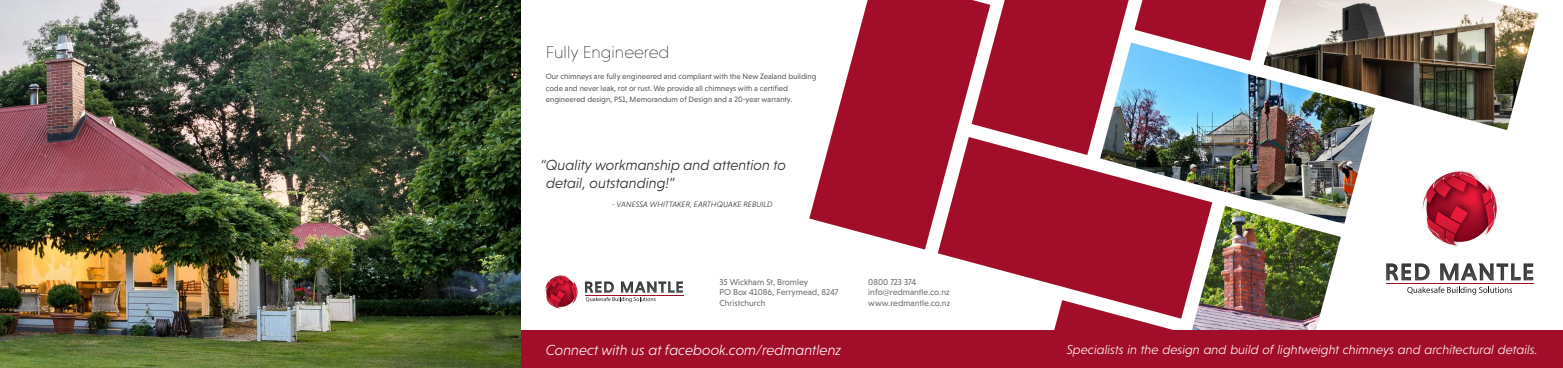
<style>
.page{position:relative;width:1563px;height:368px;background:#fff}
.page>*{position:absolute;margin:0;border:0;box-sizing:border-box;transform-origin:0 0}
.t1{font:200 17.5px "Niveau Grotesk";color:#231f20}
.t2{font:italic 300 14.88px/17.8px "Niveau Grotesk";color:#231f20}
.t3{font:italic 300 14.88px "Niveau Grotesk";color:#fff}
.t4{font:italic 300 13.12px "Niveau Grotesk";color:#fff}
.t5{font:8.75px/10.5px "Niveau Grotesk";color:#6c6d70}
.t6{font:7.88px/11.4px "Niveau Grotesk";color:#57585a}
.t7{font:italic 300 7.88px "Niveau Grotesk";letter-spacing:.015em;color:#231f20}
</style>
<div class="page">
<svg style="left:1134px;top:0;width:129px;height:42px;background:#ab253e"></svg>
<div style="left:990px;top:0;width:138px;height:137px;background:#a20e29"></div>
<svg style="left:809px;top:0;width:181px;height:249px;fill:#a20e29"></svg>
<svg style="left:938px;top:137px;width:244px;height:181px;fill:#a20e29"></svg>
<svg style="left:1044px;top:299px;width:134px;height:31px"></svg>
<img style="left:1182px;top:223px;width:158px;height:107px">
<img style="left:1100px;top:42px;width:270px;height:181px">
<img style="left:1263px;top:0;width:275px;height:130px">
<div style="left:521px;top:330px;width:1042px;height:37px;background:#a20e29"></div>
<svg style="left:545px;top:275px;width:32px;height:34px"></svg>
<svg style="left:585px;top:281px;width:98px;height:21px"></svg>
<hr style="left:585px;top:294px;width:98px;height:1px;background:#a20e29">
<svg style="left:1386px;top:263px;width:43px;height:17px"></svg>
<svg style="left:1440px;top:263px;width:93px;height:17px"></svg>
<img style="left:1496px;top:199px;width:2px;height:19px">
<svg style="left:1422px;top:171px;width:74px;height:75px"></svg>
<svg style="left:1407px;top:286px;width:105px;height:8px"></svg>
<hr style="left:1386px;top:283px;width:147px;height:1px;background:#a20e29">
<img style="left:0;top:0;width:521px;height:367px">
<h1 class="t1" style="left:546px;top:42px;width:125px">Fully Engineered</h1>
<p class="t6" style="left:546px;top:71px;width:272px">Our chimneys are fully engineered and compliant with the New Zealand building code and never leak, rot or rust. We provide all chimneys with a certified engineered design, PS1, Memorandum of Design and a 20-year warranty.</p>
<h2 class="t2" style="left:546px;top:155px;width:241px;text-indent:-6px">“Quality workmanship and attention to detail, outstanding!”</h2>
<p class="t7" style="left:612px;top:199px;width:162px">- VANESSA WHITTAKER, EARTHQUAKE REBUILD</p>
<p class="t5" style="left:719px;top:276px;width:121px">35 Wickham St, Bromley<br>PO Box 41086, Ferrymead, 8247<br>Christchurch</p>
<h2 class="t3" style="left:546px;top:341px;width:297px">Connect with us at facebook.com/redmantlenz</h2>
<h3 class="t4" style="left:1067px;top:342px;width:472px">Specialists in the design and build of lightweight chimneys and architectural details.</h3>
<p class="t5" style="left:868px;top:276px;width:83px">0800 723 374 info@redmantle.co.nz www.redmantle.co.nz</p>
</div>
